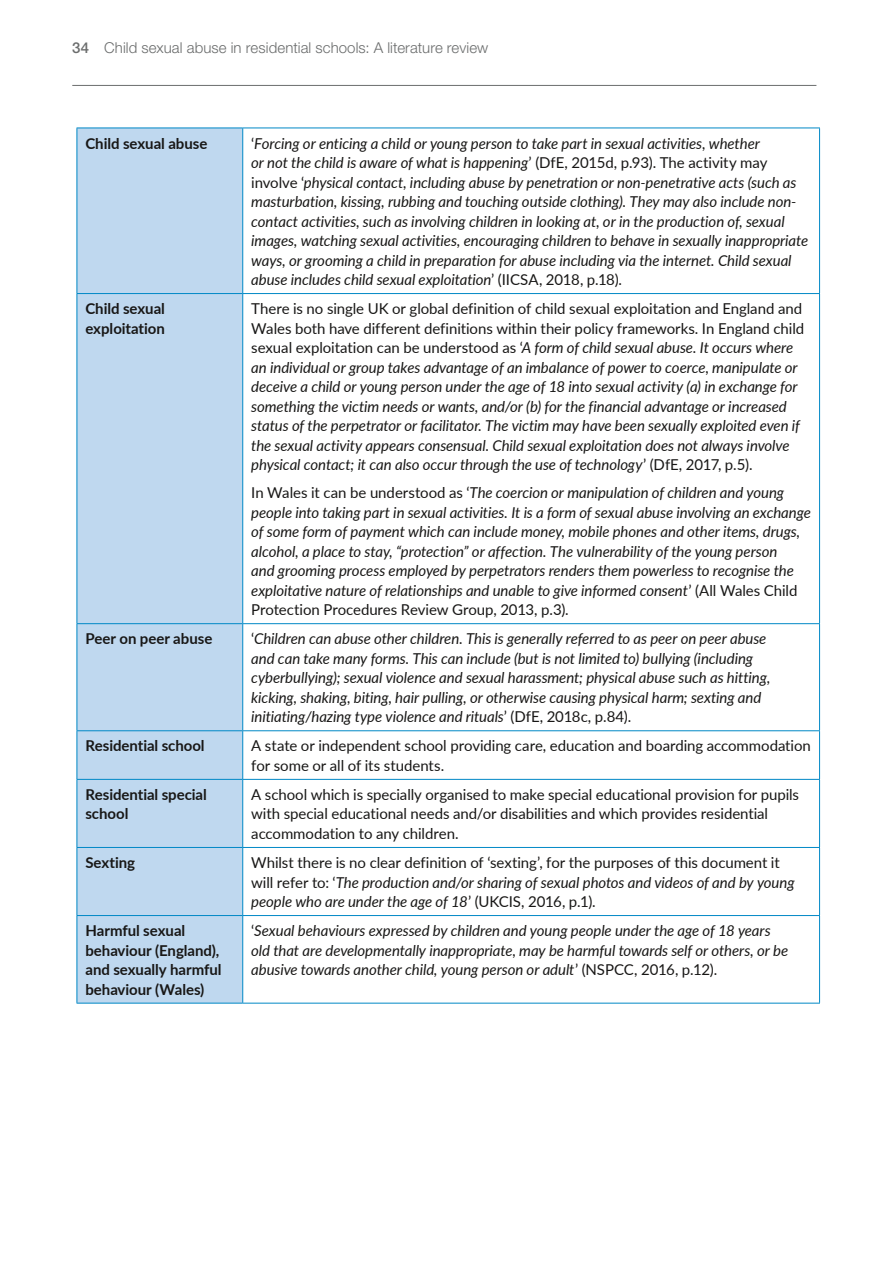
<style>
.page{position:relative;width:893px;height:1263px;background:#fff}
.page>*{position:absolute;margin:0;border:0;box-sizing:border-box;transform-origin:0 0}
.Table_text{font:italic 15px/19.5px "Lato";letter-spacing:-.005em;color:#181716}
.Table_text-2{font:15px/19.5px "Lato";letter-spacing:-.005em;color:#181716}
.Table_text-3{font:700 15px/19.5px "Lato";color:#181716}
.t1{font:300 15px "Helvetica Neue LT Std";letter-spacing:.005em;color:#6b6d6d}
.s1{font-weight:500}
.s2{font-style:normal}
.s3{font-style:italic}
</style>
<div class="page">
<hr style="left:72px;top:85px;width:744px;height:1px;background:#6b6d6d">
<div style="left:78px;top:129px;width:164px;height:874px;background:#bfd8ef"></div>
<hr style="left:77px;top:128px;width:166px;height:1px;background:#0088c6">
<hr style="left:77px;top:128px;width:1px;height:165px;background:#0088c6">
<hr style="left:243px;top:128px;width:577px;height:1px;background:#0088c6">
<hr style="left:242px;top:128px;width:1px;height:165px;background:#0088c6">
<hr style="left:819px;top:128px;width:1px;height:165px;background:#0088c6">
<hr style="left:77px;top:293px;width:166px;height:1px;background:#0088c6">
<hr style="left:77px;top:294px;width:1px;height:329px;background:#0088c6">
<hr style="left:243px;top:293px;width:577px;height:1px;background:#0088c6">
<hr style="left:242px;top:294px;width:1px;height:329px;background:#0088c6">
<hr style="left:819px;top:294px;width:1px;height:329px;background:#0088c6">
<hr style="left:77px;top:623px;width:166px;height:1px;background:#0088c6">
<hr style="left:77px;top:624px;width:1px;height:106px;background:#0088c6">
<hr style="left:243px;top:623px;width:577px;height:1px;background:#0088c6">
<hr style="left:242px;top:624px;width:1px;height:106px;background:#0088c6">
<hr style="left:819px;top:624px;width:1px;height:106px;background:#0088c6">
<hr style="left:77px;top:730px;width:166px;height:1px;background:#0088c6">
<hr style="left:77px;top:731px;width:1px;height:48px;background:#0088c6">
<hr style="left:243px;top:730px;width:577px;height:1px;background:#0088c6">
<hr style="left:242px;top:731px;width:1px;height:48px;background:#0088c6">
<hr style="left:819px;top:731px;width:1px;height:48px;background:#0088c6">
<hr style="left:77px;top:779px;width:166px;height:1px;background:#0088c6">
<hr style="left:77px;top:780px;width:1px;height:67px;background:#0088c6">
<hr style="left:243px;top:779px;width:577px;height:1px;background:#0088c6">
<hr style="left:242px;top:780px;width:1px;height:67px;background:#0088c6">
<hr style="left:819px;top:780px;width:1px;height:67px;background:#0088c6">
<hr style="left:77px;top:847px;width:166px;height:1px;background:#0088c6">
<hr style="left:77px;top:848px;width:1px;height:67px;background:#0088c6">
<hr style="left:243px;top:847px;width:577px;height:1px;background:#0088c6">
<hr style="left:242px;top:848px;width:1px;height:67px;background:#0088c6">
<hr style="left:819px;top:848px;width:1px;height:67px;background:#0088c6">
<hr style="left:77px;top:915px;width:166px;height:1px;background:#0088c6">
<hr style="left:77px;top:916px;width:1px;height:87px;background:#0088c6">
<hr style="left:243px;top:915px;width:577px;height:1px;background:#0088c6">
<hr style="left:242px;top:916px;width:1px;height:87px;background:#0088c6">
<hr style="left:819px;top:916px;width:1px;height:87px;background:#0088c6">
<hr style="left:77px;top:1003px;width:166px;height:1px;background:#0088c6">
<hr style="left:243px;top:1003px;width:577px;height:1px;background:#0088c6">
<p class="t1" style="left:72px;top:39px;width:417px"><span class="s1">34</span> Child sexual abuse in residential schools: A literature review</p>
<p class="Table_text-3" style="left:85px;top:133px;width:123px">Child sexual abuse</p>
<p class="Table_text" style="left:251px;top:133px;width:558px"><span class="s2">‘</span>Forcing or enticing a child or young person to take part in sexual activities, whether<br>or not the child is aware of what is happening<span class="s2">’ (DfE, 2015d, p.93). The activity may involve ‘</span>physical contact, including abuse by penetration or non-penetrative acts (such as masturbation, kissing, rubbing and touching outside clothing). They may also include non&shy;contact activities, such as involving children in looking at, or in the production of, sexual images, watching sexual activities, encouraging children to behave in sexually inappropriate ways, or grooming a child in preparation for abuse including via the internet. Child sexual abuse includes child sexual exploitation<span class="s2">’ (IICSA, 2018, p.18).</span></p>
<p class="Table_text-3" style="left:85px;top:298px;width:81px">Child sexual exploitation</p>
<p class="Table_text" style="left:251px;top:298px;width:554px"><span class="s2">There is no single UK or global definition of child sexual exploitation and England and Wales both have different definitions within their policy frameworks. In England child sexual exploitation can be understood as ‘</span>A form of child sexual abuse. It occurs where an individual or group takes advantage of an imbalance of power to coerce, manipulate or deceive a child or young person under the age of 18 into sexual activity (a) in exchange for something the victim needs or wants, and/or (b) for the financial advantage or increased status of the perpetrator or facilitator. The victim may have been sexually exploited even if the sexual activity appears consensual. Child sexual exploitation does not always involve physical contact; it can also occur through the use of technology<span class="s2">’ (DfE, 2017, p.5).</span></p>
<p class="Table_text" style="left:251px;top:482px;width:561px"><span class="s2">In Wales it can be understood as ‘</span>The coercion or manipulation of children and young people into taking part in sexual activities. It is a form of sexual abuse involving an exchange of some form of payment which can include money, mobile phones and other items, drugs, alcohol, a place to stay, “protection” or affection. The vulnerability of the young person<br>and grooming process employed by perpetrators renders them powerless to recognise the exploitative nature of relationships and unable to give informed consent<span class="s2">’ (All Wales Child Protection Procedures Review Group, 2013, p.3).</span></p>
<p class="Table_text-3" style="left:85px;top:628px;width:128px">Peer on peer abuse</p>
<p class="Table_text" style="left:251px;top:628px;width:521px"><span class="s2">‘</span>Children can abuse other children. This is generally referred to as peer on peer abuse and can take many forms. This can include (but is not limited to) bullying (including cyberbullying); sexual violence and sexual harassment; physical abuse such as hitting, kicking, shaking, biting, hair pulling, or otherwise causing physical harm; sexting and initiating/hazing type violence and rituals<span class="s2">’ (DfE, 2018c, p.84).</span></p>
<p class="Table_text-3" style="left:85px;top:735px;width:121px">Residential school</p>
<p class="Table_text-2" style="left:251px;top:735px;width:561px">A state or independent school providing care, education and boarding accommodation for some or all of its students.</p>
<p class="Table_text-3" style="left:85px;top:784px;width:123px">Residential special school</p>
<p class="Table_text-2" style="left:251px;top:784px;width:549px">A school which is specially organised to make special educational provision for pupils with special educational needs and/or disabilities and which provides residential accommodation to any children.</p>
<p class="Table_text-3" style="left:85px;top:852px;width:51px">Sexting</p>
<p class="Table_text-2" style="left:251px;top:852px;width:545px">Whilst there is no clear definition of ‘sexting’, for the purposes of this document it will refer to: ‘<span class="s3">The production and/or sharing of sexual photos and videos of and by young people who are under the age of 18</span>’ (UKCIS, 2016, p.1).</p>
<p class="Table_text-3" style="left:85px;top:920px;width:138px">Harmful sexual behaviour (England), and sexually harmful behaviour (Wales)</p>
<p class="Table_text" style="left:251px;top:920px;width:538px"><span class="s2">‘</span>Sexual behaviours expressed by children and young people under the age of 18 years old that are developmentally inappropriate, may be harmful towards self or others, or be abusive towards another child, young person or adult<span class="s2">’ (NSPCC, 2016, p.12).</span></p>
</div>
